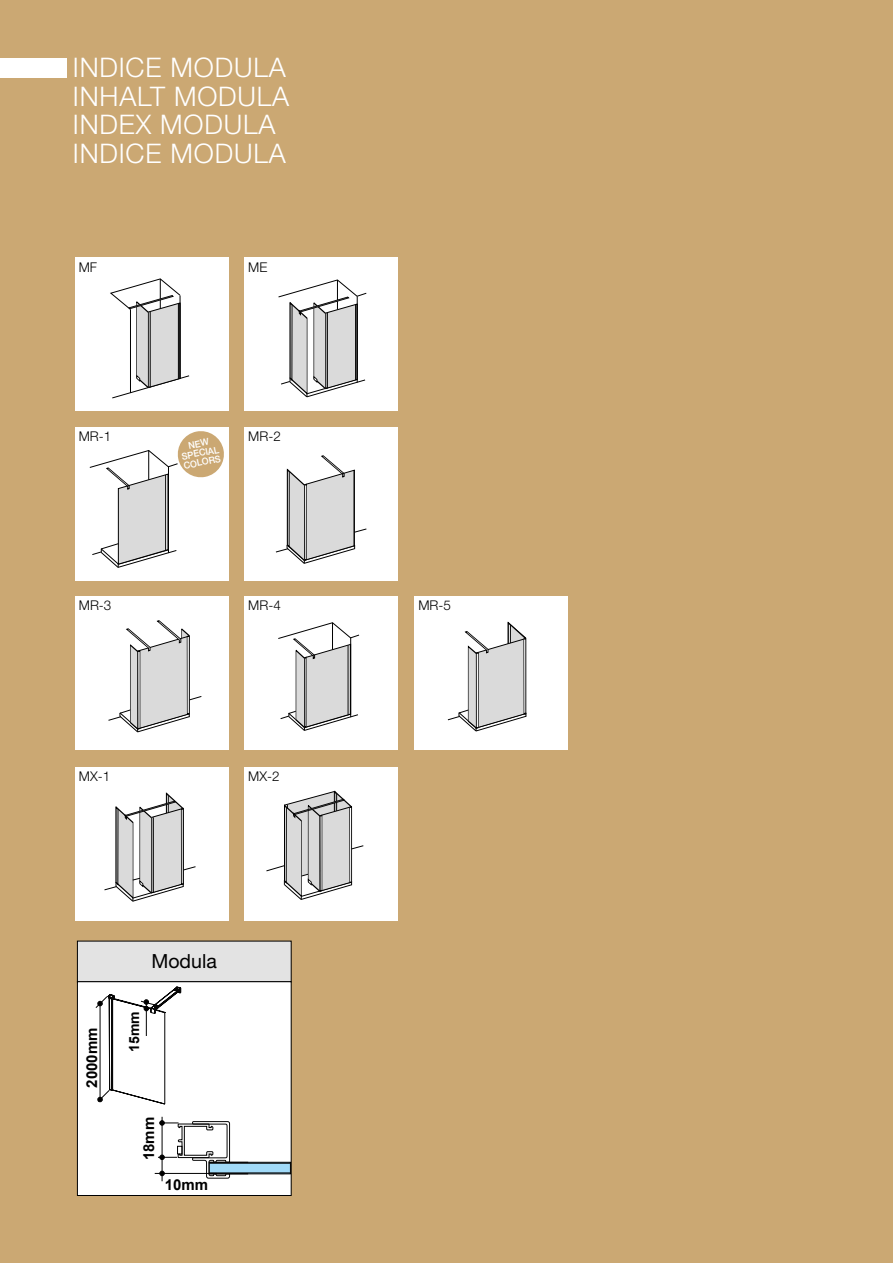
<style>
.page{position:relative;width:893px;height:1263px;background:#cba873}
.page>*{position:absolute;margin:0;border:0;box-sizing:border-box;transform-origin:0 0}
.t1{font:300 27px/28.5px "Helvetica Neue LT Std";letter-spacing:.03em;color:#fff}
.t2{font:19.5px "Helvetica Neue LT Std";color:#000}
.t3{font:700 15px "Arial";color:#000}
.t4{font:700 13.95px "Arial";color:#000}
.t5{font:300 13.35px "Helvetica Neue LT Std";color:#000}
.t6{font:500 9.45px/9.4px "Helvetica Neue LT Std";color:#fff;text-align:center;scale:.95 1}
</style>
<div class="page">
<div style="left:75px;top:258px;width:153px;height:153px;background:#fff"></div>
<div style="left:245px;top:427px;width:153px;height:153px;background:#fff"></div>
<div style="left:75px;top:427px;width:153px;height:153px;background:#fff"></div>
<div style="left:0;top:58px;width:67px;height:20px;background:#fff"></div>
<svg style="left:275px;top:455px;width:92px;height:109px"></svg>
<svg style="left:110px;top:278px;width:80px;height:121px"></svg>
<div style="left:75px;top:596px;width:153px;height:153px;background:#fff"></div>
<div style="left:245px;top:767px;width:153px;height:153px;background:#fff"></div>
<div style="left:75px;top:767px;width:153px;height:153px;background:#fff"></div>
<div style="left:245px;top:596px;width:153px;height:153px;background:#fff"></div>
<div style="left:415px;top:596px;width:153px;height:153px;background:#fff"></div>
<div style="left:245px;top:258px;width:153px;height:153px;background:#fff"></div>
<svg style="left:278px;top:279px;width:89px;height:119px"></svg>
<svg style="left:108px;top:620px;width:94px;height:113px"></svg>
<svg style="left:104px;top:792px;width:92px;height:110px"></svg>
<svg style="left:266px;top:790px;width:98px;height:110px"></svg>
<svg style="left:278px;top:622px;width:82px;height:109px"></svg>
<svg style="left:447px;top:621px;width:80px;height:111px"></svg>
<div style="left:77px;top:941px;width:214px;height:41px;background:#e3e3e3"></div>
<div style="left:77px;top:982px;width:214px;height:213px;background:#fff"></div>
<div style="left:77px;top:981px;width:215px;height:215px;border:1px solid #000"></div>
<hr style="left:155px;top:1173px;width:62px;height:1px;background:#000">
<hr style="left:162px;top:1117px;width:1px;height:64px;background:#000">
<svg style="left:95px;top:986px;width:86px;height:119px"></svg>
<svg style="left:158px;top:1120px;width:133px;height:59px"></svg>
<svg style="left:89px;top:431px;width:135px;height:137px"></svg>
<p class="t1" style="left:73px;top:53px;width:218px">INDICE MODULA<br>INHALT MODULA<br>INDEX MODULA<br>INDICE MODULA</p>
<p class="t5" style="left:79px;top:259px;width:20px">MF</p>
<p class="t5" style="left:248px;top:259px;width:21px">ME</p>
<p class="t5" style="left:79px;top:428px;width:34px">MR-1</p>
<p class="t5" style="left:248px;top:428px;width:34px">MR-2</p>
<p class="t6" style="left:179px;top:442px;width:41px;rotate:-11deg">NEW<br>SPECIAL<br>COLORS</p>
<p class="t5" style="left:79px;top:597px;width:34px">MR-3</p>
<p class="t5" style="left:248px;top:597px;width:34px">MR-4</p>
<p class="t5" style="left:418px;top:597px;width:34px">MR-5</p>
<p class="t5" style="left:79px;top:768px;width:33px">MX-1</p>
<p class="t5" style="left:248px;top:768px;width:33px">MX-2</p>
<p class="t3" style="left:82px;top:1087px;width:61px;rotate:-90deg">2000mm</p>
<p class="t2" style="left:151px;top:949px;width:67px">Modula</p>
<p class="t4" style="left:125px;top:1052px;width:42px;rotate:-90deg">15mm</p>
<p class="t3" style="left:139px;top:1160px;width:45px;rotate:-90deg">18mm</p>
<p class="t3" style="left:165px;top:1175px;width:45px">10mm</p>
</div>
